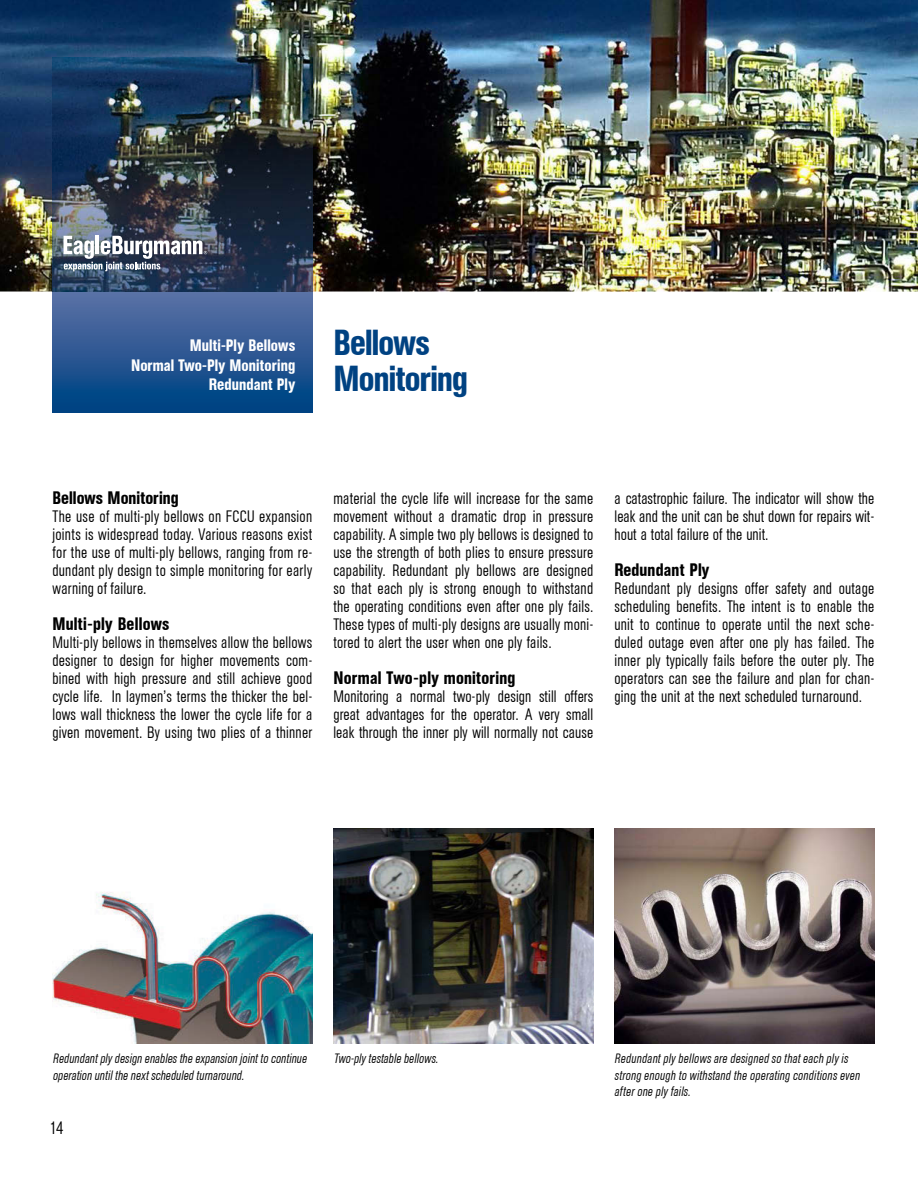
<style>
.page{position:relative;width:918px;height:1188px;background:#fff}
.page>*{position:absolute;margin:0;border:0;box-sizing:border-box;transform-origin:0 0}
.t1{font:500 36px/36px "AG Buch Condensed BQ";letter-spacing:-.02em;color:#004282}
.t2{font:500 18px "AG Buch Condensed BQ";letter-spacing:.015em;color:#000}
.t3{font:300 18px "AG Buch Condensed BQ";color:#000}
.t4{font:300 16.5px/18px "AG Buch Condensed BQ";letter-spacing:.015em;color:#000;text-align:justify}
.t5{font:500 16.5px/19.5px "AG Buch Condensed BQ";letter-spacing:.005em;color:#fff;text-align:right}
.t6{font:italic 300 13.5px/16.5px "AG Buch Condensed BQ";letter-spacing:.01em;color:#000}
</style>
<div class="page">
<img style="left:0;top:0;width:918px;height:292px">
<img style="left:333px;top:828px;width:260px;height:216px">
<img style="left:615px;top:828px;width:259px;height:216px">
<img style="left:52px;top:892px;width:260px;height:152px">
<div style="left:52px;top:292px;width:260px;height:120px;background:linear-gradient(to bottom,#5f71a6,#004181)"></div>
<img style="left:52px;top:57px;width:260px;height:235px">
<svg style="left:64px;top:236px;width:143px;height:35px"></svg>
<p class="t5" style="left:131px;top:336px;width:166px">Multi-Ply Bellows<br>Normal Two-Ply Monitoring<br>Redundant Ply</p>
<h1 class="t1" style="left:333px;top:325px;width:136px">Bellows<br>Monitoring</h1>
<p class="t2" style="left:52px;top:488px;width:128px">Bellows Monitoring</p>
<p class="t4" style="left:52px;top:508px;width:261px">The use of multi-ply bellows on FCCU expansion joints is widespread today. Various reasons exist for the use of multi-ply bellows, ranging from re&shy;dundant ply design to simple monitoring for early warning of failure.</p>
<p class="t2" style="left:52px;top:614px;width:118px">Multi-ply Bellows</p>
<p class="t4" style="left:52px;top:634px;width:261px">Multi-ply bellows in themselves allow the bellows designer to design for higher movements com&shy;bined with high pressure and still achieve good cycle life. In laymen’s terms the thicker the bel&shy;lows wall thickness the lower the cycle life for a given movement. By using two plies of a thinner</p>
<p class="t4" style="left:333px;top:490px;width:261px">material the cycle life will increase for the same movement without a dramatic drop in pressure capability. A simple two ply bellows is designed to use the strength of both plies to ensure pressure capability. Redundant ply bellows are designed so that each ply is strong enough to withstand the operating conditions even after one ply fails.<br>These types of multi-ply designs are usually moni&shy;tored to alert the user when one ply fails.</p>
<p class="t2" style="left:333px;top:668px;width:183px">Normal Two-ply monitoring</p>
<p class="t4" style="left:333px;top:688px;width:261px">Monitoring a normal two-ply design still offers great advantages for the operator. A very small leak through the inner ply will normally not cause</p>
<p class="t4" style="left:615px;top:490px;width:261px">a catastrophic failure. The indicator will show the leak and the unit can be shut down for repairs wit&shy;hout a total failure of the unit.</p>
<p class="t2" style="left:615px;top:560px;width:96px">Redundant Ply</p>
<p class="t4" style="left:615px;top:580px;width:261px">Redundant ply designs offer safety and outage scheduling benefits. The intent is to enable the unit to continue to operate until the next sche&shy;duled outage even after one ply has failed. The inner ply typically fails before the outer ply. The operators can see the failure and plan for chan&shy;ging the unit at the next scheduled turnaround.</p>
<p class="t6" style="left:53px;top:1051px;width:256px">Redundant ply design enables the expansion joint to continue operation until the next scheduled turnaround.</p>
<p class="t6" style="left:334px;top:1051px;width:106px">Two-ply testable bellows.</p>
<p class="t6" style="left:615px;top:1051px;width:247px">Redundant ply bellows are designed so that each ply is strong enough to withstand the operating conditions even after one ply fails.</p>
<p class="t3" style="left:49px;top:1118px;width:16px">14</p>
</div>
